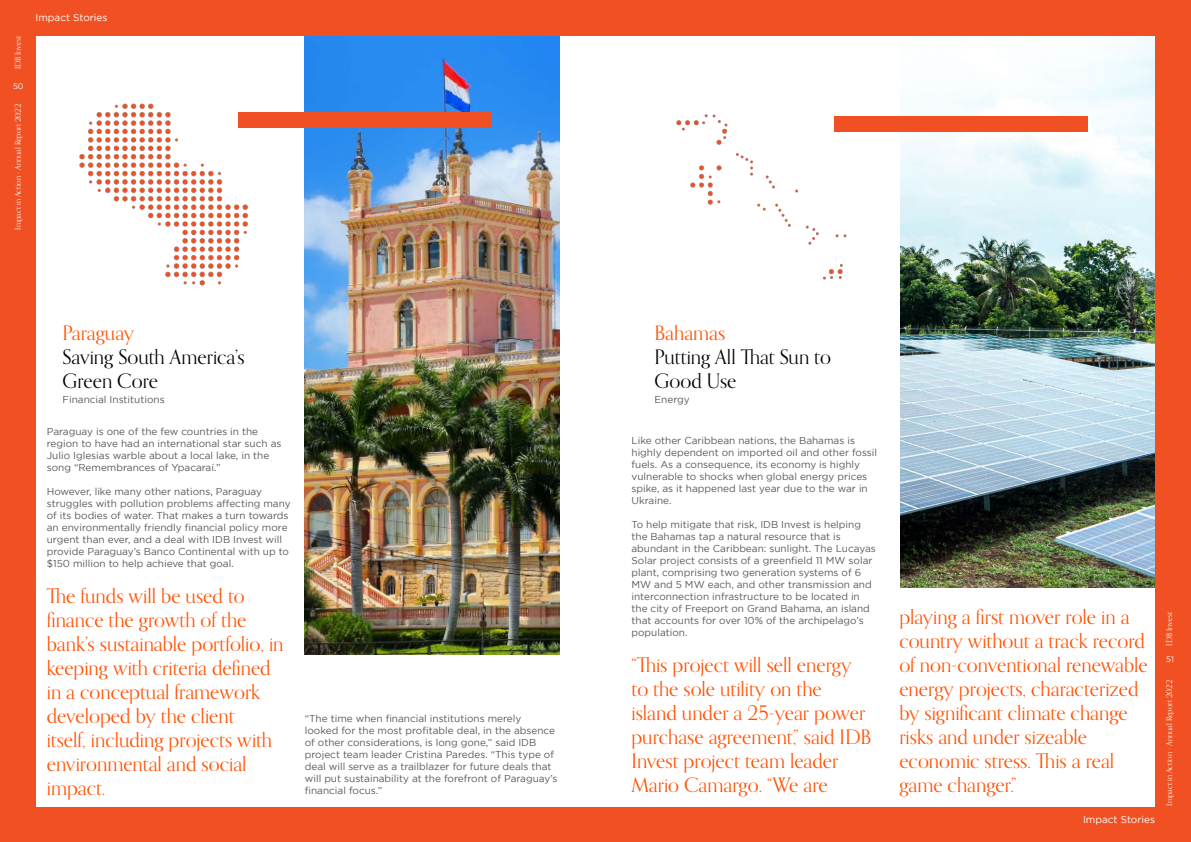
<style>
.page{position:relative;width:1191px;height:842px;background:#fff}
.page>*{position:absolute;margin:0;border:0;box-sizing:border-box;transform-origin:0 0}
.t1{font:20px/24px "Orpheus Pro";color:#ff5100}
.t2{font:20px/24px "Orpheus Pro";color:#000}
.t3{font:10px/12px "Gotham";color:#57585a}
.t4{font:10px "Gotham";color:#fff}
.t5{font:8px "Orpheus Pro";color:#fff}
.t6{font:8px "Gotham";color:#fff}
</style>
<div class="page">
<div style="left:0;top:0;width:1190px;height:36px;background:#f15122"></div>
<div style="left:0;top:807px;width:1191px;height:35px;background:#f15122"></div>
<div style="left:0;top:0;width:36px;height:828px;background:#f15122"></div>
<div style="left:1155px;top:0;width:36px;height:828px;background:#f15122"></div>
<img style="left:900px;top:36px;width:255px;height:552px">
<img style="left:305px;top:36px;width:254px;height:619px">
<div style="left:238px;top:112px;width:254px;height:16px;background:#f15122"></div>
<div style="left:834px;top:117px;width:253px;height:15px;background:#f15122"></div>
<img style="left:79px;top:103px;width:169px;height:183px">
<img style="left:676px;top:114px;width:218px;height:166px">
<p class="t5" style="left:13px;top:69px;width:35px;rotate:-90deg">IDB Invest</p>
<p class="t6" style="left:13px;top:81px;width:12px">50</p>
<p class="t5" style="left:13px;top:230px;width:127px;rotate:-90deg">Impact in Action - Annual Report 2022</p>
<p class="t4" style="left:36px;top:12px;width:73px">Impact Stories</p>
<h1 class="t1" style="left:63px;top:320px;width:73px">Paraguay</h1>
<h1 class="t2" style="left:63px;top:344px;width:184px">Saving South America’s<br>Green Core</h1>
<h1 class="t1" style="left:654px;top:320px;width:72px">Bahamas</h1>
<h1 class="t2" style="left:654px;top:344px;width:178px">Putting All That Sun to<br>Good Use</h1>
<p class="t3" style="left:63px;top:394px;width:104px">Financial Institutions</p>
<p class="t3" style="left:654px;top:394px;width:37px">Energy</p>
<p class="t3" style="left:47px;top:426px;width:236px">Paraguay is one of the few countries in the region to have had an international star such as Julio Iglesias warble about a local lake, in the song “Remembrances of Ypacaraí.”</p>
<p class="t3" style="left:47px;top:486px;width:245px">However, like many other nations, Paraguay struggles with pollution problems affecting many of its bodies of water. That makes a turn towards an environmentally friendly financial policy more urgent than ever, and a deal with IDB Invest will provide Paraguay’s Banco Continental with up to $150 million to help achieve that goal.</p>
<h1 class="t1" style="left:47px;top:584px;width:238px">The funds will be used to finance the growth of the bank’s sustainable portfolio, in keeping with criteria defined in a conceptual framework developed by the client<br>itself, including projects with environmental and social impact.</h1>
<p class="t3" style="left:305px;top:712px;width:254px">“The time when financial institutions merely<br>looked for the most profitable deal, in the absence of other considerations, is long gone,” said IDB project team leader Cristina Paredes. “This type of deal will serve as a trailblazer for future deals that will put sustainability at the forefront of Paraguay’s financial focus.”</p>
<p class="t3" style="left:631px;top:434px;width:247px">Like other Caribbean nations, the Bahamas is highly dependent on imported oil and other fossil fuels. As a consequence, its economy is highly vulnerable to shocks when global energy prices spike, as it happened last year due to the war in Ukraine.</p>
<p class="t3" style="left:631px;top:518px;width:246px">To help mitigate that risk, IDB Invest is helping the Bahamas tap a natural resource that is abundant in the Caribbean: sunlight. The Lucayas Solar project consists of a greenfield 11 MW solar plant, comprising two generation systems of 6<br>MW and 5 MW each, and other transmission and interconnection infrastructure to be located in the city of Freeport on Grand Bahama, an island that accounts for over 10% of the archipelago’s population.</p>
<h1 class="t1" style="left:631px;top:652px;width:241px">“This project will sell energy to the sole utility on the island under a 25-year power purchase agreement,” said IDB<br>Invest project team leader<br>Mario Camargo. “We are</h1>
<h1 class="t1" style="left:899px;top:605px;width:250px">playing a first mover role in a country without a track record of non-conventional renewable energy projects, characterized by significant climate change risks and under sizeable economic stress. This a real game changer.”</h1>
<p class="t4" style="left:1083px;top:814px;width:73px">Impact Stories</p>
<p class="t5" style="left:1164px;top:645px;width:35px;rotate:-90deg">IDB Invest</p>
<p class="t6" style="left:1166px;top:654px;width:9px">51</p>
<p class="t5" style="left:1164px;top:805px;width:127px;rotate:-90deg">Impact in Action - Annual Report 2022</p>
</div>
